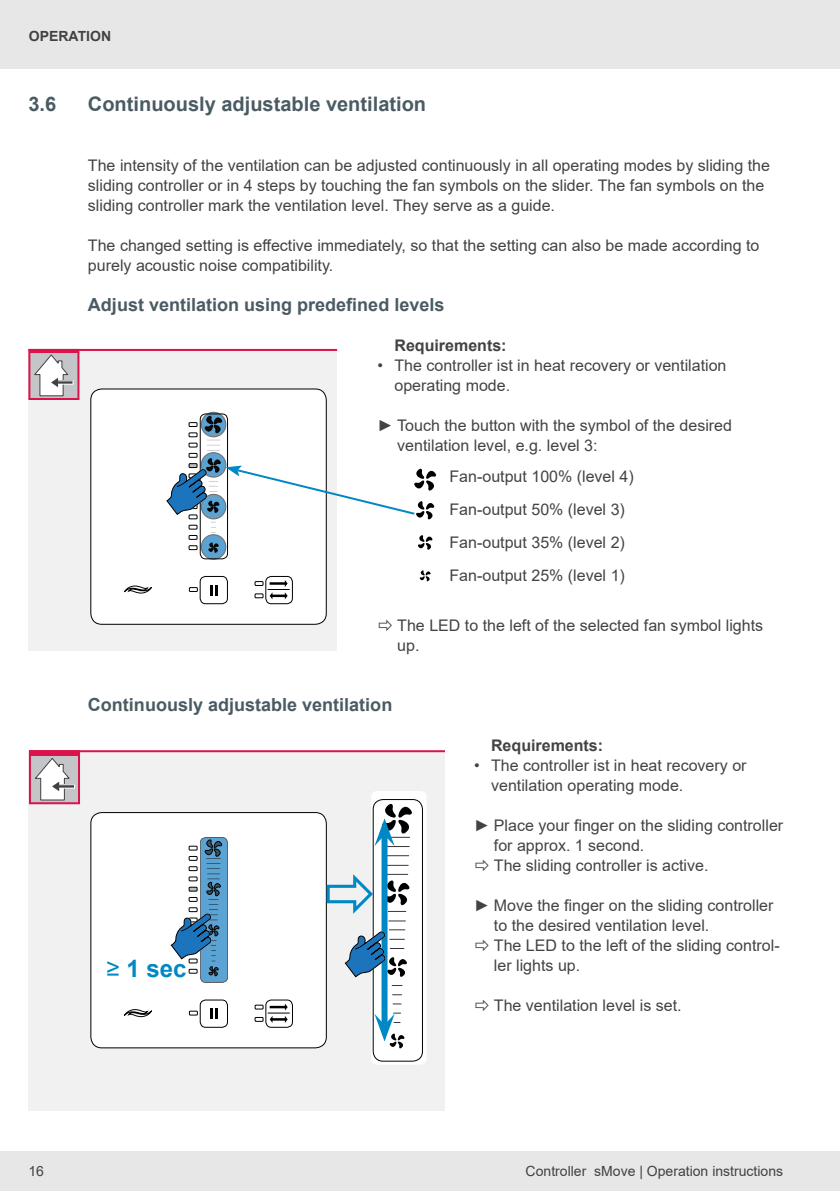
<style>
.page{position:relative;width:840px;height:1191px;background:#fff}
.page>*{position:absolute;margin:0;border:0;box-sizing:border-box;transform-origin:0 0}
.Bildtitel{font:700 24px "Arial";color:#0088c5}
.t1{font:700 20px "Arial";color:#4a5b63}
._3__Ebene{font:700 18px "Arial";color:#4a5b63}
.Fließtext{font:16px/20px "Arial";color:#434345}
.Grundtext{font:16px "Arial";color:#434345}
.Voraussetzung{font:700 16px "Arial";color:#434345}
.Grundtext-2{font:700 16px "Arial";color:#434345}
.t2{font:14px "Arial";color:#414042}
.t3{font:700 14px "Arial";color:#414042}
.t4{font:700 14px "Arial";color:#000}
.s1{font-weight:400}
</style>
<div class="page">
<div style="left:28px;top:351px;width:309px;height:299px;background:#f1f1f2"></div>
<div style="left:29px;top:752px;width:415px;height:359px;background:#f1f1f2"></div>
<div style="left:0;top:0;width:839px;height:68px;background:#e7e7e7"></div>
<div style="left:0;top:1151px;width:839px;height:40px;background:#e7e7e7"></div>
<div style="left:91px;top:389px;width:235px;height:235px;background:#fff;border-radius:11px"></div>
<div style="left:201px;top:412px;width:25px;height:25px;border:1px solid #292829;border-radius:50%"></div>
<svg style="left:201px;top:535px;width:25px;height:24px"></svg>
<div style="left:201px;top:534px;width:25px;height:26px;border:1px solid #292829;border-radius:50%"></div>
<div style="left:200px;top:576px;width:27px;height:28px;border:1px solid #000;border-radius:5px"></div>
<div style="left:200px;top:414px;width:27px;height:145px;border:1px solid #000;border-radius:5px"></div>
<svg style="left:210px;top:585px;width:8px;height:10px"></svg>
<svg style="left:189px;top:587px;width:8px;height:4px"></svg>
<div style="left:265px;top:576px;width:27px;height:28px;border:1px solid #000;border-radius:5px"></div>
<svg style="left:255px;top:580px;width:34px;height:19px"></svg>
<svg style="left:124px;top:585px;width:28px;height:8px"></svg>
<div style="left:91px;top:389px;width:235px;height:235px;border:1px solid #000;border-radius:11px"></div>
<div style="left:91px;top:812px;width:235px;height:235px;background:#fff;border-radius:11px"></div>
<div style="left:200px;top:1000px;width:27px;height:27px;border:1px solid #000;border-radius:5px"></div>
<div style="left:200px;top:837px;width:27px;height:145px;border:1px solid #000;border-radius:5px"></div>
<svg style="left:210px;top:1008px;width:8px;height:11px"></svg>
<svg style="left:189px;top:1011px;width:8px;height:4px"></svg>
<div style="left:265px;top:1000px;width:27px;height:27px;border:1px solid #000;border-radius:5px"></div>
<svg style="left:255px;top:1003px;width:34px;height:20px"></svg>
<svg style="left:124px;top:1009px;width:28px;height:8px"></svg>
<div style="left:91px;top:812px;width:235px;height:236px;border:1px solid #000;border-radius:11px"></div>
<svg style="left:419px;top:570px;width:12px;height:12px"></svg>
<div style="left:29px;top:353px;width:49px;height:46px;background:#c3c5c7"></div>
<svg style="left:34px;top:354px;width:35px;height:42px"></svg>
<hr style="left:29px;top:350px;width:49px;height:3px;background:#db124b">
<div style="left:28px;top:349px;width:51px;height:51px;border:2px solid #db124b"></div>
<hr style="left:28px;top:349px;width:309px;height:2px;background:#db124b">
<svg style="left:166px;top:416px;width:271px;height:136px"></svg>
<div style="left:30px;top:756px;width:49px;height:47px;background:#c3c5c7"></div>
<div style="left:58px;top:784px;width:17px;height:4px;border:1px solid #fff"></div>
<svg style="left:35px;top:758px;width:35px;height:42px"></svg>
<hr style="left:30px;top:752px;width:49px;height:4px;background:#db124b">
<div style="left:29px;top:750px;width:51px;height:54px;border:2px solid #db124b"></div>
<hr style="left:29px;top:750px;width:415px;height:2px;background:#db124b">
<svg style="left:170px;top:837px;width:55px;height:146px"></svg>
<svg style="left:326px;top:791px;width:100px;height:273px"></svg>
<p class="t3" style="left:29px;top:26px;width:84px">OPERATION</p>
<p class="t1" style="left:28px;top:90px;width:29px">3.6</p>
<p class="t1" style="left:88px;top:90px;width:339px">Continuously adjustable ventilation</p>
<p class="Fließtext" style="left:88px;top:155px;width:683px">The intensity of the ventilation can be adjusted continuously in all operating modes by sliding the sliding controller or in 4 steps by touching the fan symbols on the slider. The fan symbols on the sliding controller mark the ventilation level. They serve as a guide.</p>
<p class="Fließtext" style="left:88px;top:235px;width:672px">The changed setting is effective immediately, so that the setting can also be made according to purely acoustic noise compatibility.</p>
<p class="_3__Ebene" style="left:88px;top:292px;width:358px">Adjust ventilation using predefined levels</p>
<p class="Voraussetzung" style="left:394px;top:334px;width:114px">Requirements:</p>
<p class="Fließtext" style="left:394px;top:355px;width:333px;text-indent:-17px">• The controller ist in heat recovery or ventilation operating mode.</p>
<p class="Fließtext" style="left:397px;top:415px;width:336px;text-indent:-20px">► Touch the button with the symbol of the desired ventilation level, e.g. level 3:</p>
<p class="Grundtext" style="left:449px;top:465px;width:186px">Fan-output 100% (level 4)</p>
<p class="Grundtext" style="left:449px;top:498px;width:177px">Fan-output 50% (level 3)</p>
<p class="Grundtext" style="left:449px;top:531px;width:177px">Fan-output 35% (level 2)</p>
<p class="Grundtext" style="left:449px;top:564px;width:177px">Fan-output 25% (level 1)</p>
<p class="Fließtext" style="left:397px;top:615px;width:367px">The LED to the left of the selected fan symbol lights up.</p>
<p class="_3__Ebene" style="left:88px;top:692px;width:306px">Continuously adjustable ventilation</p>
<p class="Bildtitel" style="left:106px;top:951px;width:81px"><span class="s1">≥</span> 1 sec</p>
<p class="Grundtext-2" style="left:491px;top:734px;width:114px">Requirements:</p>
<p class="Fließtext" style="left:491px;top:755px;width:257px;text-indent:-17px">• The controller ist in heat recovery or ventilation operating mode.</p>
<p class="Fließtext" style="left:493px;top:815px;width:290px;text-indent:-20px">► Place your finger on the sliding controller for approx. 1 second.</p>
<p class="Fließtext" style="left:493px;top:855px;width:216px">The sliding controller is active.</p>
<p class="Fließtext" style="left:493px;top:895px;width:281px;text-indent:-20px">► Move the finger on the sliding controller to the desired ventilation level.</p>
<p class="Fließtext" style="left:493px;top:935px;width:287px">The LED to the left of the sliding control&shy;ler lights up.</p>
<p class="Fließtext" style="left:493px;top:995px;width:189px">The ventilation level is set.</p>
<p class="t4" style="left:28px;top:1159px;width:17px">16</p>
<p class="t2" style="left:28px;top:1161px;width:17px">16</p>
<p class="t2" style="left:525px;top:1161px;width:259px">Controller sMove | Operation instructions</p>
</div>
